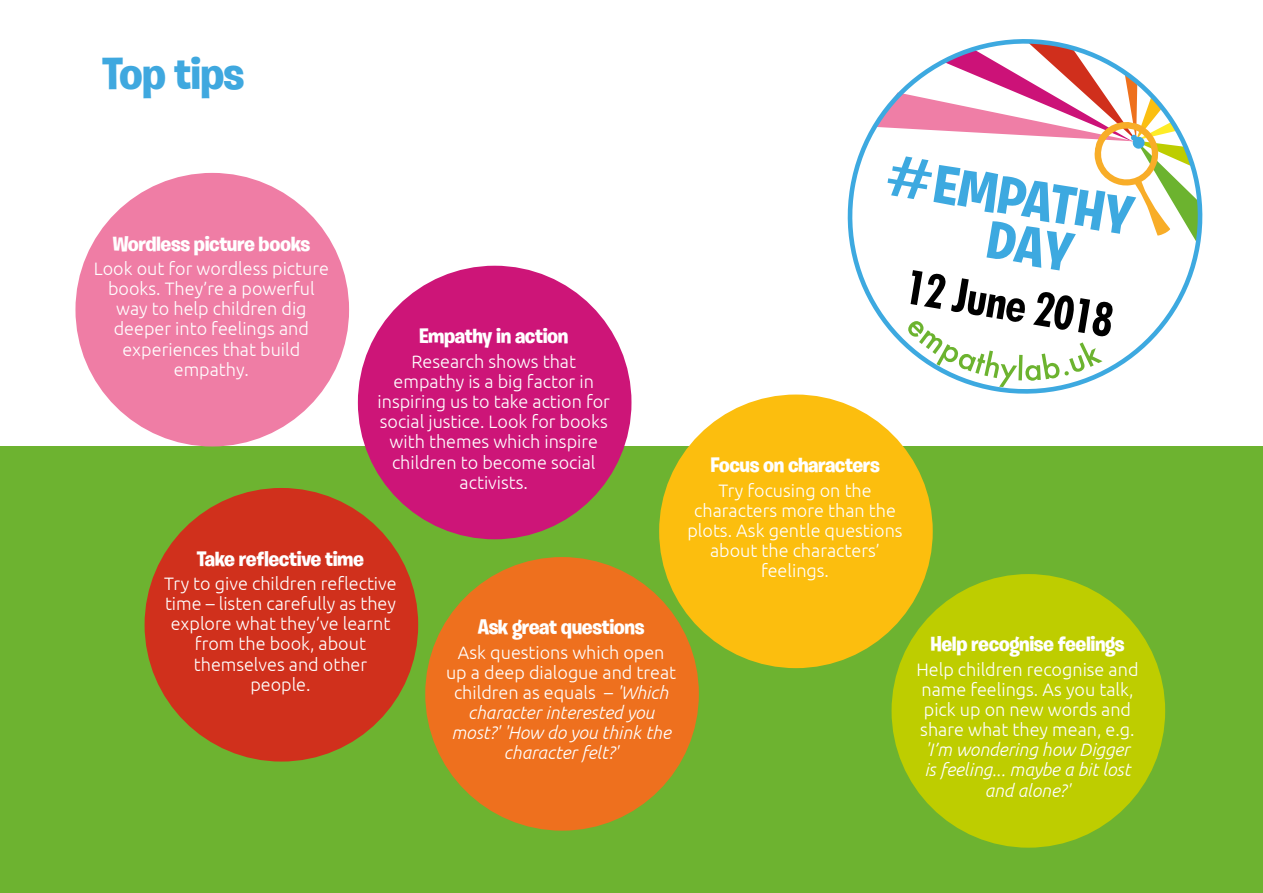
<style>
.page{position:relative;width:1263px;height:893px;background:#fff}
.page>*{position:absolute;margin:0;border:0;box-sizing:border-box;transform-origin:0 0}
.t1{font:700 45px "Burbank Big";letter-spacing:-.02em;color:#3fa8df}
.t2{font:700 21px "Burbank Big";letter-spacing:-.02em;color:#fff}
.t3{font:300 18px/20.2px "Ubuntu";color:#fff;text-align:center}
.t4{font:italic 300 18px/20.2px "Ubuntu";color:#fff;text-align:center}
.s1{font-style:normal}
</style>
<div class="page">
<div style="left:0;top:446px;width:1263px;height:447px;background:#6db330"></div>
<div style="left:75px;top:173px;width:274px;height:273px;background:#ef7da5;border-radius:50%"></div>
<div style="left:358px;top:266px;width:273px;height:273px;background:#cd1578;border-radius:50%"></div>
<div style="left:145px;top:488px;width:273px;height:273px;background:#d0301c;border-radius:50%"></div>
<div style="left:425px;top:557px;width:274px;height:274px;background:#ee701e;border-radius:50%"></div>
<div style="left:659px;top:395px;width:274px;height:273px;background:#fcbe0e;border-radius:50%"></div>
<div style="left:891px;top:574px;width:274px;height:274px;background:#becd00;border-radius:50%"></div>
<svg style="left:836px;top:39px;width:367px;height:366px"></svg>
<svg style="left:874px;top:41px;width:326px;height:346px"></svg>
<h1 class="t1" style="left:102px;top:46px;width:144px">Top tips</h1>
<p class="t2" style="left:113px;top:231px;width:199px">Wordless picture books</p>
<p class="t3" style="left:94px;top:258px;width:237px">Look out for wordless picture books. They’re a powerful way to help children dig deeper into feelings and experiences that build empathy.</p>
<p class="t2" style="left:419px;top:323px;width:151px">Empathy in action</p>
<p class="t3" style="left:378px;top:351px;width:234px">Research shows that empathy is a big factor in inspiring us to take action for social justice. Look for books with themes which inspire children to become social activists.</p>
<p class="t2" style="left:197px;top:546px;width:169px">Take reflective time</p>
<p class="t3" style="left:164px;top:573px;width:234px">Try to give children reflective time – listen carefully as they explore what they’ve learnt from the book, about themselves and other people.</p>
<p class="t2" style="left:478px;top:614px;width:168px">Ask great questions</p>
<p class="t4" style="left:446px;top:641px;width:232px"><span class="s1">Ask questions which open up a deep dialogue and treat children as equals –</span> 'Which character interested you most?' 'How do you think the character felt?'</p>
<p class="t2" style="left:710px;top:452px;width:171px">Focus on characters</p>
<p class="t3" style="left:687px;top:479px;width:217px">Try focusing on the characters more than the plots. Ask gentle questions about the characters’ feelings.</p>
<p class="t2" style="left:930px;top:631px;width:196px">Help recognise feelings</p>
<p class="t3" style="left:916px;top:658px;width:224px;text-align:left">Help children recognise and name feelings. As you talk, pick up on new words and share what they mean, e.g.</p>
<p class="t4" style="left:924px;top:739px;width:208px">'I’m wondering how Digger is feeling... maybe a bit lost and alone?'</p>
</div>
